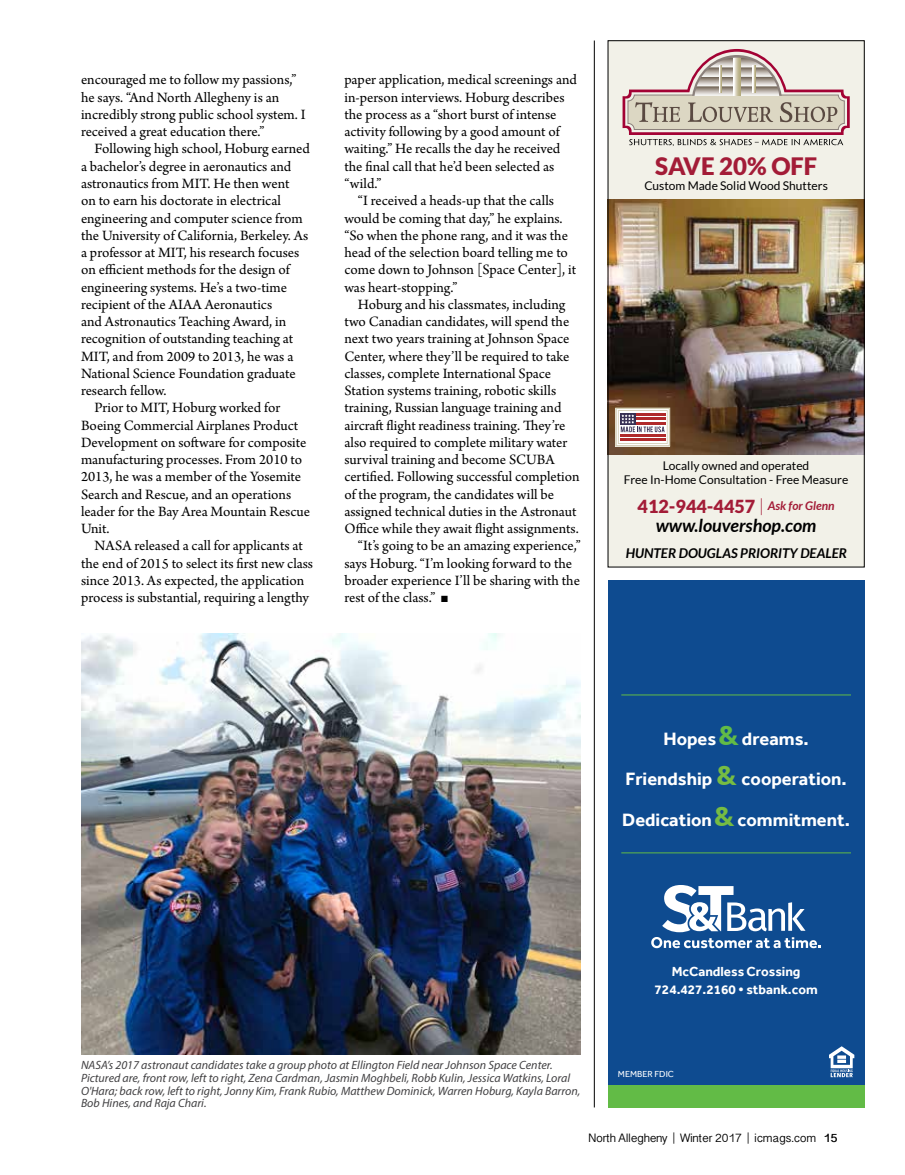
<style>
.page{position:relative;width:905px;height:1175px;background:#fff}
.page>*{position:absolute;margin:0;border:0;box-sizing:border-box;transform-origin:0 0}
.t1{font:900 24px "Lato";color:#a31c37}
.t2{font:700 18.3px "ST Effra";color:#fff}
.t3{font:italic 700 18px/18.6px "Lato";color:#000;text-align:center}
.t4{font:15px/17.2px "Arno Pro";color:#000}
.t5{font:700 13.5px/18px "ST Effra";color:#fff;text-align:center}
.t6{font:italic 700 13.5px "Lato";color:#000}
.t7{font:italic 12px/12.8px "Myriad Pro";color:#414042}
.t8{font:12px/14.4px "Lato";color:#000;text-align:center}
.t9{font:12px "Devanagari Sangam MN";letter-spacing:-.01em;color:#000}
.t10{font:9px "ST Effra";color:#fff}
.s1{font-weight:900;font-style:normal;color:#a31c37}
.s2{font-weight:300;font-style:normal;color:#a31c37}
.s3{font-size:28.5px;color:#62bb46}
.s4{font-size:28.5px;color:#76bc43}
.s5{font-weight:700}
</style>
<div class="page">
<div style="left:608px;top:1085px;width:256px;height:22px;background:#62bb46"></div>
<div style="left:608px;top:580px;width:256px;height:505px;background:#0e4b90"></div>
<svg style="left:829px;top:1046px;width:25px;height:31px"></svg>
<svg style="left:651px;top:885px;width:170px;height:63px"></svg>
<hr style="left:621px;top:852px;width:230px;height:1px;background:#62bb46">
<hr style="left:621px;top:694px;width:230px;height:1px;background:#62bb46">
<hr style="left:594px;top:40px;width:1px;height:1067px;background:#000">
<div style="left:608px;top:40px;width:256px;height:527px;background:#f2f1e8"></div>
<img style="left:610px;top:199px;width:252px;height:256px">
<div style="left:608px;top:40px;width:256px;height:527px;border:1px solid #000"></div>
<svg style="left:622px;top:49px;width:227px;height:97px"></svg>
<svg style="left:615px;top:407px;width:55px;height:39px;background:#c7a3a3"></svg>
<img style="left:82px;top:633px;width:498px;height:421px">
<p class="t4" style="left:81px;top:72px;width:226px">encouraged me to follow my passions,” he says. “And North Allegheny is an incredibly strong public school system. I received a great education there.”</p>
<p class="t4" style="left:94px;top:141px;width:217px">Following high school, Hoburg earned</p>
<p class="t4" style="left:81px;top:158px;width:212px">a bachelor’s degree in aeronautics and</p>
<p class="t4" style="left:81px;top:176px;width:210px">astronautics from MIT. He then went</p>
<p class="t4" style="left:81px;top:193px;width:201px">on to earn his doctorate in electrical</p>
<p class="t4" style="left:81px;top:210px;width:223px">engineering and computer science from</p>
<p class="t4" style="left:81px;top:227px;width:229px">the University of California, Berkeley. As</p>
<p class="t4" style="left:81px;top:245px;width:220px">a professor at MIT, his research focuses</p>
<p class="t4" style="left:81px;top:262px;width:210px">on efficient methods for the design of</p>
<p class="t4" style="left:81px;top:279px;width:207px">engineering systems. He’s a two-time</p>
<p class="t4" style="left:81px;top:296px;width:193px">recipient of the AIAA Aeronautics</p>
<p class="t4" style="left:81px;top:314px;width:207px">and Astronautics Teaching Award, in</p>
<p class="t4" style="left:81px;top:331px;width:214px">recognition of outstanding teaching at</p>
<p class="t4" style="left:81px;top:348px;width:214px">MIT, and from 2009 to 2013, he was a</p>
<p class="t4" style="left:81px;top:365px;width:216px">National Science Foundation graduate</p>
<p class="t4" style="left:81px;top:383px;width:87px">research fellow.</p>
<p class="t4" style="left:94px;top:400px;width:187px">Prior to MIT, Hoburg worked for</p>
<p class="t4" style="left:81px;top:417px;width:219px">Boeing Commercial Airplanes Product</p>
<p class="t4" style="left:81px;top:434px;width:227px">Development on software for composite</p>
<p class="t4" style="left:81px;top:452px;width:222px">manufacturing processes. From 2010 to</p>
<p class="t4" style="left:81px;top:469px;width:221px">2013, he was a member of the Yosemite</p>
<p class="t4" style="left:81px;top:486px;width:212px">Search and Rescue, and an operations</p>
<p class="t4" style="left:81px;top:503px;width:230px">leader for the Bay Area Mountain Rescue</p>
<p class="t4" style="left:81px;top:521px;width:30px">Unit.</p>
<p class="t4" style="left:94px;top:538px;width:210px">NASA released a call for applicants at</p>
<p class="t4" style="left:81px;top:555px;width:233px">the end of 2015 to select its first new class</p>
<p class="t4" style="left:81px;top:572px;width:225px">since 2013. As expected, the application</p>
<p class="t4" style="left:81px;top:590px;width:229px">process is substantial, requiring a lengthy</p>
<p class="t4" style="left:344px;top:72px;width:234px">paper application, medical screenings and</p>
<p class="t4" style="left:344px;top:89px;width:222px">in-person interviews. Hoburg describes</p>
<p class="t4" style="left:344px;top:107px;width:213px">the process as a “short burst of intense</p>
<p class="t4" style="left:344px;top:124px;width:217px">activity following by a good amount of</p>
<p class="t4" style="left:344px;top:141px;width:217px">waiting.” He recalls the day he received</p>
<p class="t4" style="left:344px;top:158px;width:211px">the final call that he’d been selected as</p>
<p class="t4" style="left:344px;top:176px;width:38px">“wild.”</p>
<p class="t4" style="left:358px;top:193px;width:198px">“I received a heads-up that the calls</p>
<p class="t4" style="left:344px;top:210px;width:220px">would be coming that day,” he explains.</p>
<p class="t4" style="left:344px;top:227px;width:225px">“So when the phone rang, and it was the</p>
<p class="t4" style="left:344px;top:245px;width:225px">head of the selection board telling me to</p>
<p class="t4" style="left:344px;top:262px;width:233px">come down to Johnson [Space Center], it</p>
<p class="t4" style="left:344px;top:279px;width:114px">was heart-stopping.”</p>
<p class="t4" style="left:358px;top:296px;width:209px">Hoburg and his classmates, including</p>
<p class="t4" style="left:344px;top:314px;width:226px">two Canadian candidates, will spend the</p>
<p class="t4" style="left:344px;top:331px;width:226px">next two years training at Johnson Space</p>
<p class="t4" style="left:344px;top:348px;width:226px">Center, where they’ll be required to take</p>
<p class="t4" style="left:344px;top:365px;width:208px">classes, complete International Space</p>
<p class="t4" style="left:344px;top:383px;width:213px">Station systems training, robotic skills</p>
<p class="t4" style="left:344px;top:400px;width:219px">training, Russian language training and</p>
<p class="t4" style="left:344px;top:417px;width:222px">aircraft flight readiness training. They’re</p>
<p class="t4" style="left:344px;top:434px;width:224px">also required to complete military water</p>
<p class="t4" style="left:344px;top:452px;width:211px">survival training and become SCUBA</p>
<p class="t4" style="left:344px;top:469px;width:237px">certified. Following successful completion</p>
<p class="t4" style="left:344px;top:486px;width:211px">of the program, the candidates will be</p>
<p class="t4" style="left:344px;top:503px;width:234px">assigned technical duties in the Astronaut</p>
<p class="t4" style="left:344px;top:521px;width:236px">Office while they await flight assignments.</p>
<p class="t4" style="left:358px;top:538px;width:224px">“It’s going to be an amazing experience,”</p>
<p class="t4" style="left:344px;top:555px;width:229px">says Hoburg. “I’m looking forward to the</p>
<p class="t4" style="left:344px;top:572px;width:237px">broader experience I’ll be sharing with the</p>
<p class="t4" style="left:344px;top:590px;width:105px">rest of the class.” ■</p>
<h1 class="t1" style="left:655px;top:152px;width:164px">SAVE 20% OFF</h1>
<p class="t8" style="left:644px;top:178px;width:185px">Custom Made Solid Wood Shutters</p>
<p class="t8" style="left:624px;top:458px;width:226px">Locally owned and operated<br>Free In-Home Consultation - Free Measure</p>
<p class="t3" style="left:637px;top:497px;width:199px"><span class="s1">412-944-4457</span> <span class="s2">|</span> <sup>Ask</sup> <sup>for</sup> <sup>Glenn </sup>www.louvershop.com</p>
<p class="t6" style="left:625px;top:545px;width:223px">HUNTER DOUGLAS PRIORITY DEALER</p>
<p class="t2" style="left:663px;top:730px;width:147px">Hopes <span class="s3">&amp;</span> dreams.</p>
<p class="t2" style="left:625px;top:770px;width:223px">Friendship <span class="s4">&amp;</span> cooperation.</p>
<p class="t2" style="left:622px;top:811px;width:229px">Dedication <span class="s4">&amp;</span> commitment.</p>
<p class="t5" style="left:654px;top:962px;width:164px">McCandless Crossing<br>724.427.2160 • stbank.com</p>
<p class="t7" style="left:81px;top:1058px;width:501px">NASA’s 2017 astronaut candidates take a group photo at Ellington Field near Johnson Space Center.<br>Pictured are, front row, left to right, Zena Cardman, Jasmin Moghbeli, Robb Kulin, Jessica Watkins, Loral O'Hara; back row, left to right, Jonny Kim, Frank Rubio, Matthew Dominick, Warren Hoburg, Kayla Barron, Bob Hines, and Raja Chari.</p>
<p class="t10" style="left:618px;top:1070px;width:58px">MEMBER FDIC</p>
<p class="t9" style="left:588px;top:1130px;width:250px">North Allegheny | Winter 2017 | icmags.com <span class="s5">15</span></p>
</div>
